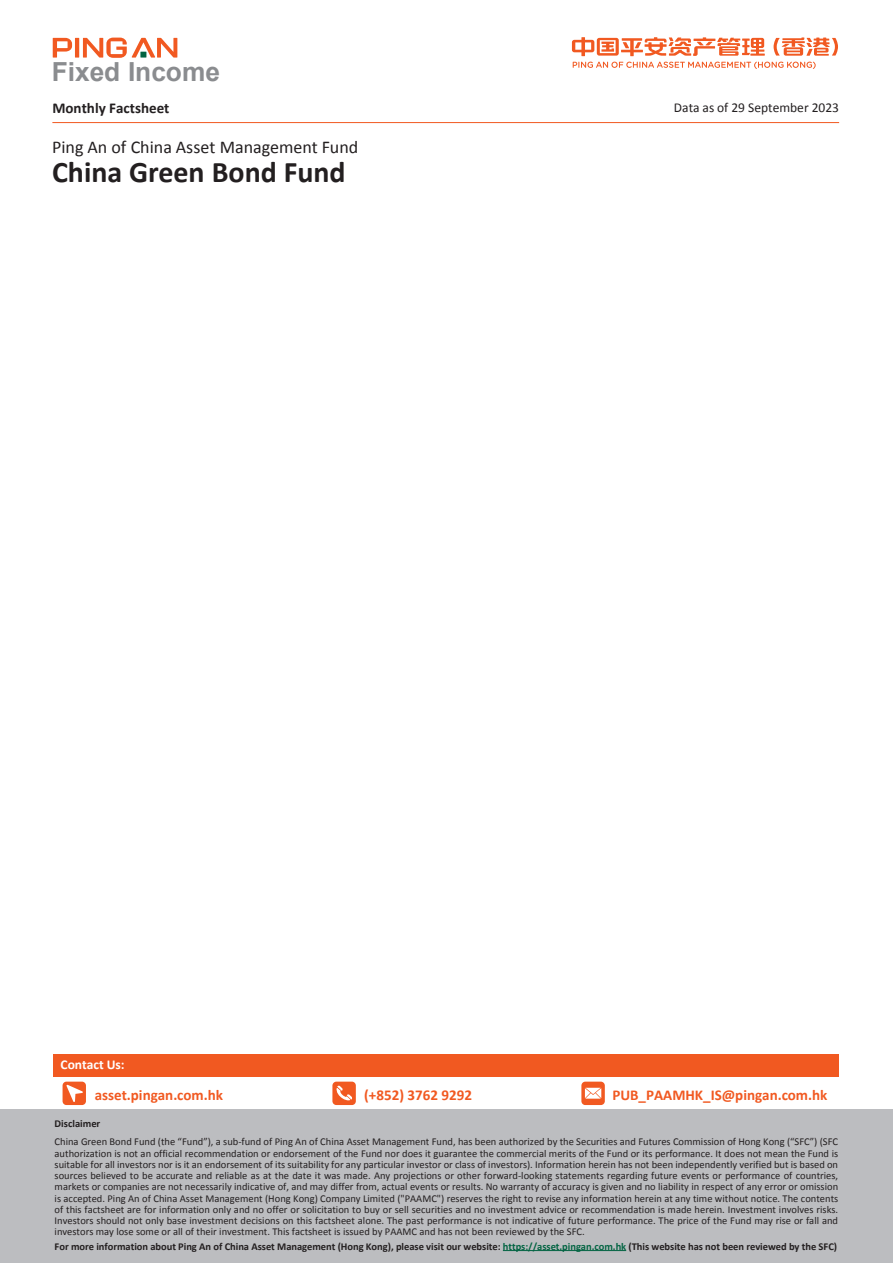
<style>
.page{position:relative;width:893px;height:1263px;background:#fff}
.page>*{position:absolute;margin:0;border:0;box-sizing:border-box;transform-origin:0 0}
.t1{font:700 30px "Calibri";color:#231f20}
.t2{font:700 26.25px "Arial";color:#8a8c8f}
.t3{font:18px "Calibri";color:#231f20}
.t4{font:700 15px "Calibri";color:#f15921}
.t5{font:700 15px "Calibri";color:#231f20}
.t6{font:13.5px "Calibri";color:#231f20}
.t7{font:700 13.5px "Calibri";color:#fff}
.t8{font:10.5px/11.2px "Calibri";color:#231f20;text-align:justify}
.t9{font:700 10.5px "Calibri";letter-spacing:-.005em;color:#231f20}
.s1{color:#026442}
</style>
<div class="page">
<hr style="left:52px;top:122px;width:787px;height:1px;background:#f15921">
<svg style="left:53px;top:38px;width:124px;height:20px"></svg>
<svg style="left:572px;top:37px;width:266px;height:19px"></svg>
<svg style="left:573px;top:62px;width:242px;height:7px"></svg>
<div style="left:54px;top:1054px;width:785px;height:23px;background:#f15921"></div>
<div style="left:63px;top:1082px;width:23px;height:23px;background:#f15921;border-radius:4px"></div>
<svg style="left:66px;top:1085px;width:17px;height:17px"></svg>
<div style="left:332px;top:1082px;width:24px;height:23px;background:#f15921;border-radius:4px"></div>
<svg style="left:336px;top:1086px;width:16px;height:14px"></svg>
<div style="left:581px;top:1082px;width:24px;height:23px;background:#f15921;border-radius:4px"></div>
<svg style="left:585px;top:1088px;width:16px;height:11px"></svg>
<div style="left:0;top:1109px;width:893px;height:154px;background:#bcbdc0"></div>
<hr style="left:503px;top:1250px;width:123px;height:1px;background:#026442">
<h2 class="t2" style="left:52px;top:54px;width:170px">Fixed Income</h2>
<h3 class="t5" style="left:52px;top:98px;width:119px">Monthly Factsheet</h3>
<p class="t6" style="left:674px;top:99px;width:167px">Data as of 29 September 2023</p>
<h3 class="t3" style="left:52px;top:136px;width:308px">Ping An of China Asset Management Fund</h3>
<h1 class="t1" style="left:52px;top:153px;width:295px">China Green Bond Fund</h1>
<p class="t7" style="left:61px;top:1056px;width:66px">Contact Us:</p>
<h3 class="t4" style="left:95px;top:1085px;width:130px">asset.pingan.com.hk</h3>
<h3 class="t4" style="left:364px;top:1085px;width:109px">(+852) 3762 9292</h3>
<h3 class="t4" style="left:612px;top:1085px;width:216px">PUB_PAAMHK_IS@pingan.com.hk</h3>
<p class="t8" style="left:55px;top:1136px;width:785px">China Green Bond Fund (the “Fund”), a sub-fund of Ping An of China Asset Management Fund, has been authorized by the Securities and Futures Commission of Hong Kong (“SFC”) (SFC authorization is not an official recommendation or endorsement of the Fund nor does it guarantee the commercial merits of the Fund or its performance. It does not mean the Fund is suitable for all investors nor is it an endorsement of its suitability for any particular investor or class of investors). Information herein has not been independently verified but is based on sources believed to be accurate and reliable as at the date it was made. Any projections or other forward-looking statements regarding future events or performance of countries, markets or companies are not necessarily indicative of, and may differ from, actual events or results. No warranty of accuracy is given and no liability in respect of any error or omission is accepted. Ping An of China Asset Management (Hong Kong) Company Limited ("PAAMC") reserves the right to revise any information herein at any time without notice. The contents of this factsheet are for information only and no offer or solicitation to buy or sell securities and no investment advice or recommendation is made herein. Investment involves risks.<br>Investors should not only base investment decisions on this factsheet alone. The past performance is not indicative of future performance. The price of the Fund may rise or fall and investors may lose some or all of their investment. This factsheet is issued by PAAMC and has not been reviewed by the SFC.</p>
<p class="t9" style="left:55px;top:1239px;width:784px">For more information about Ping An of China Asset Management (Hong Kong), please visit our website: <span class="s1">https://asset.pingan.com.hk</span> (This website has not been reviewed by the SFC)</p>
<p class="t9" style="left:55px;top:1117px;width:47px">Disclaimer</p>
</div>
